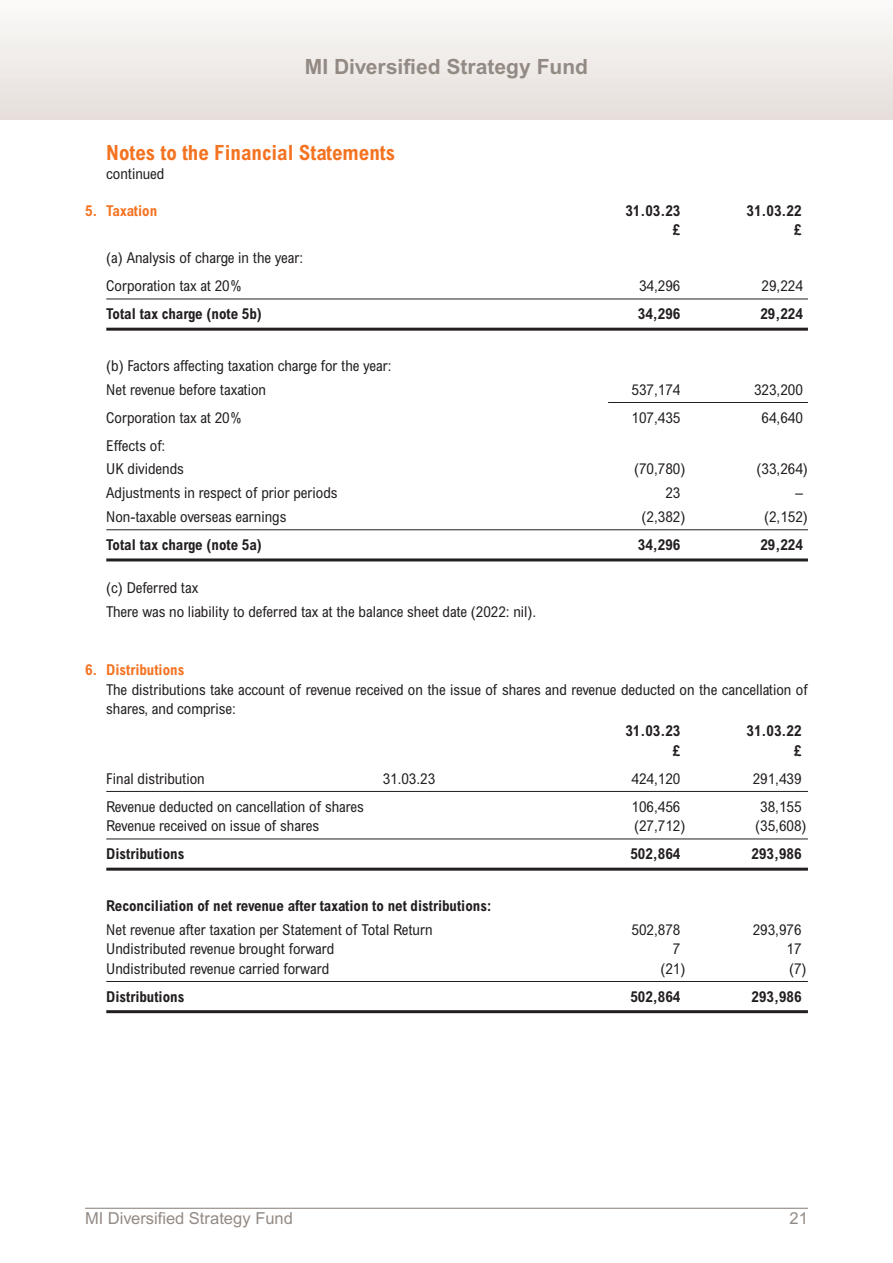
<style>
.page{position:relative;width:893px;height:1263px;background:#fff}
.page>*{position:absolute;margin:0;border:0;box-sizing:border-box;transform-origin:0 0}
.t1{font:700 condensed 21px "Arial";color:#f47321}
.t2{font:700 21px "Arial";color:#938a84}
.t3{font:16.5px "Arial";color:#938a84}
.t4{font:condensed 15px/19.5px "Arial";color:#231f20}
.t5{font:700 condensed 15px "Arial";color:#231f20}
.t6{font:700 condensed 15px "Arial";color:#f47321}
</style>
<div class="page">
<hr style="left:106px;top:299px;width:702px;height:1px;background:#231f20">
<hr style="left:106px;top:328px;width:702px;height:3px;background:#231f20">
<hr style="left:608px;top:402px;width:200px;height:1px;background:#231f20">
<hr style="left:106px;top:529px;width:702px;height:1px;background:#231f20">
<hr style="left:106px;top:558px;width:702px;height:3px;background:#231f20">
<hr style="left:106px;top:791px;width:702px;height:1px;background:#231f20">
<hr style="left:106px;top:838px;width:702px;height:1px;background:#231f20">
<hr style="left:106px;top:868px;width:702px;height:3px;background:#231f20">
<hr style="left:106px;top:981px;width:702px;height:1px;background:#231f20">
<hr style="left:106px;top:1010px;width:702px;height:3px;background:#231f20">
<hr style="left:85px;top:1208px;width:723px;height:1px;background:#938a84">
<div style="left:0;top:0;width:893px;height:119px;background:linear-gradient(to bottom,#fbfbf9,#e5deda)"></div>
<p class="t2" style="left:305px;top:59px;width:285px">MI Diversified Strategy Fund</p>
<p class="t1" style="left:106px;top:145px;width:290px">Notes to the Financial Statements</p>
<p class="t4" style="left:106px;top:166px;width:60px">continued</p>
<p class="t6" style="left:85px;top:205px;width:74px">5. Taxation</p>
<p class="t5" style="left:625px;top:205px;width:56px">31.03.23</p>
<p class="t5" style="left:747px;top:205px;width:56px">31.03.22</p>
<p class="t5" style="left:673px;top:224px;width:9px">£</p>
<p class="t5" style="left:794px;top:224px;width:9px">£</p>
<p class="t4" style="left:106px;top:250px;width:199px">(a) Analysis of charge in the year:</p>
<p class="t4" style="left:106px;top:278px;width:137px">Corporation tax at 20%</p>
<p class="t4" style="left:639px;top:278px;width:43px">34,296</p>
<p class="t4" style="left:762px;top:278px;width:43px">29,224</p>
<p class="t5" style="left:106px;top:308px;width:157px">Total tax charge (note 5b)</p>
<p class="t5" style="left:638px;top:308px;width:44px">34,296</p>
<p class="t5" style="left:760px;top:308px;width:44px">29,224</p>
<p class="t4" style="left:106px;top:357px;width:287px">(b) Factors affecting taxation charge for the year:</p>
<p class="t4" style="left:106px;top:381px;width:161px">Net revenue before taxation</p>
<p class="t4" style="left:632px;top:381px;width:50px">537,174</p>
<p class="t4" style="left:754px;top:381px;width:50px">323,200</p>
<p class="t4" style="left:106px;top:409px;width:137px">Corporation tax at 20%</p>
<p class="t4" style="left:632px;top:409px;width:50px">107,435</p>
<p class="t4" style="left:762px;top:409px;width:43px">64,640</p>
<p class="t4" style="left:106px;top:437px;width:60px">Effects of:</p>
<p class="t4" style="left:106px;top:461px;width:79px">UK dividends</p>
<p class="t4" style="left:634px;top:461px;width:53px">(70,780)</p>
<p class="t4" style="left:757px;top:461px;width:53px">(33,264)</p>
<p class="t4" style="left:106px;top:485px;width:233px">Adjustments in respect of prior periods</p>
<p class="t4" style="left:665px;top:485px;width:16px">23</p>
<p class="t4" style="left:795px;top:485px;width:9px">–</p>
<p class="t4" style="left:106px;top:508px;width:182px">Non-taxable overseas earnings</p>
<p class="t4" style="left:642px;top:508px;width:45px">(2,382)</p>
<p class="t4" style="left:764px;top:508px;width:45px">(2,152)</p>
<p class="t5" style="left:106px;top:539px;width:157px">Total tax charge (note 5a)</p>
<p class="t5" style="left:638px;top:539px;width:44px">34,296</p>
<p class="t5" style="left:760px;top:539px;width:44px">29,224</p>
<p class="t4" style="left:106px;top:580px;width:94px">(c) Deferred tax</p>
<p class="t4" style="left:106px;top:603px;width:432px">There was no liability to deferred tax at the balance sheet date (2022: nil).</p>
<p class="t6" style="left:85px;top:665px;width:101px">6. Distributions</p>
<p class="t4" style="left:106px;top:681px;width:703px">The distributions take account of revenue received on the issue of shares and revenue deducted on the cancellation of shares, and comprise:</p>
<p class="t5" style="left:625px;top:725px;width:56px">31.03.23</p>
<p class="t5" style="left:747px;top:725px;width:56px">31.03.22</p>
<p class="t5" style="left:673px;top:745px;width:9px">£</p>
<p class="t5" style="left:794px;top:745px;width:9px">£</p>
<p class="t4" style="left:106px;top:770px;width:100px">Final distribution</p>
<p class="t4" style="left:383px;top:770px;width:54px">31.03.23</p>
<p class="t4" style="left:632px;top:770px;width:50px">424,120</p>
<p class="t4" style="left:753px;top:770px;width:50px">291,439</p>
<p class="t4" style="left:106px;top:798px;width:259px">Revenue deducted on cancellation of shares</p>
<p class="t4" style="left:632px;top:798px;width:50px">106,456</p>
<p class="t4" style="left:760px;top:798px;width:43px">38,155</p>
<p class="t4" style="left:106px;top:817px;width:214px">Revenue received on issue of shares</p>
<p class="t4" style="left:634px;top:817px;width:53px">(27,712)</p>
<p class="t4" style="left:755px;top:817px;width:53px">(35,608)</p>
<p class="t5" style="left:106px;top:848px;width:80px">Distributions</p>
<p class="t5" style="left:630px;top:848px;width:51px">502,864</p>
<p class="t5" style="left:752px;top:848px;width:51px">293,986</p>
<p class="t5" style="left:106px;top:900px;width:386px">Reconciliation of net revenue after taxation to net distributions:</p>
<p class="t4" style="left:106px;top:921px;width:328px">Net revenue after taxation per Statement of Total Return</p>
<p class="t4" style="left:632px;top:921px;width:50px">502,878</p>
<p class="t4" style="left:753px;top:921px;width:50px">293,976</p>
<p class="t4" style="left:106px;top:941px;width:230px">Undistributed revenue brought forward</p>
<p class="t4" style="left:673px;top:941px;width:9px">7</p>
<p class="t4" style="left:786px;top:941px;width:16px">17</p>
<p class="t4" style="left:106px;top:960px;width:224px">Undistributed revenue carried forward</p>
<p class="t4" style="left:660px;top:960px;width:26px">(21)</p>
<p class="t4" style="left:789px;top:960px;width:19px">(7)</p>
<p class="t5" style="left:106px;top:991px;width:80px">Distributions</p>
<p class="t5" style="left:630px;top:991px;width:51px">502,864</p>
<p class="t5" style="left:752px;top:991px;width:51px">293,986</p>
<p class="t3" style="left:85px;top:1212px;width:209px">MI Diversified Strategy Fund</p>
<p class="t3" style="left:790px;top:1212px;width:20px">21</p>
</div>
